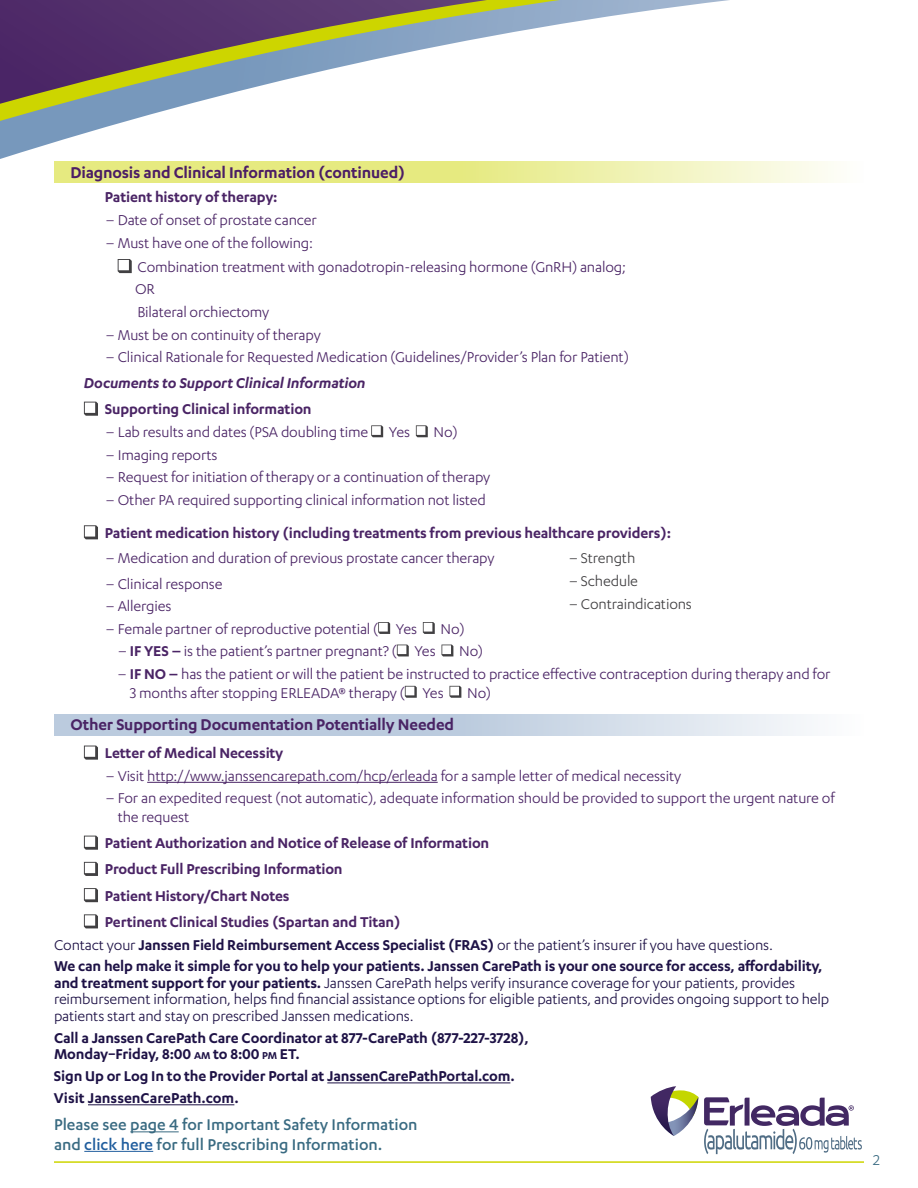
<style>
.page{position:relative;width:918px;height:1188px;background:#fff}
.page>*{position:absolute;margin:0;border:0;box-sizing:border-box;transform-origin:0 0}
.t1{font:500 18px/19.5px "Karbon";color:#3a6b82}
.t2{font:600 18px "Karbon";letter-spacing:-.01em;color:#4a2465}
.t3{font:600 18px "Karbon";letter-spacing:-.01em;color:#4b1d65}
.t4{font:16.5px/23.1px "Karbon";letter-spacing:-.01em;color:#4a2465}
.t5{font:600 16.5px/21.9px "Karbon";letter-spacing:-.01em;color:#1e1246}
.t6{font:600 16.5px/26.2px "Karbon";letter-spacing:-.01em;color:#4a2465}
.t7{font:16.5px/16.5px "Karbon";letter-spacing:-.01em;color:#1e1246}
.t8{font:italic 600 16.5px "Karbon";letter-spacing:-.01em;color:#4a2465}
.t9{font:16.5px "Karbon";letter-spacing:-.01em;color:#414042}
.t10{font:16.5px "Karbon";color:#3a6b82}
.s1{font-weight:600}
.s2{font-weight:400}
.s3{font-size:11.55px}
.s4{color:#215e9e}
</style>
<div class="page">
<hr style="left:54px;top:1161px;width:810px;height:2px;background:#cdd500">
<svg style="left:0;top:0;width:834px;height:162px"></svg>
<svg style="left:0;top:0;width:487px;height:104px"></svg>
<svg style="left:54px;top:714px;width:753px;height:22px;background:#c8d5e4"></svg>
<svg style="left:651px;top:1086px;width:47px;height:50px"></svg>
<svg style="left:704px;top:1097px;width:158px;height:57px"></svg>
<hr style="left:147px;top:782px;width:291px;height:1px;background:#4a2465">
<svg style="left:118px;top:259px;width:14px;height:14px"></svg>
<svg style="left:84px;top:402px;width:14px;height:14px"></svg>
<svg style="left:371px;top:425px;width:12px;height:12px"></svg>
<svg style="left:416px;top:425px;width:12px;height:12px"></svg>
<svg style="left:84px;top:525px;width:14px;height:14px"></svg>
<svg style="left:378px;top:622px;width:12px;height:12px"></svg>
<svg style="left:423px;top:622px;width:12px;height:12px"></svg>
<svg style="left:397px;top:645px;width:12px;height:11px"></svg>
<svg style="left:441px;top:645px;width:12px;height:11px"></svg>
<svg style="left:405px;top:686px;width:12px;height:12px"></svg>
<svg style="left:449px;top:686px;width:12px;height:12px"></svg>
<svg style="left:84px;top:746px;width:14px;height:14px"></svg>
<svg style="left:84px;top:836px;width:14px;height:14px"></svg>
<svg style="left:84px;top:862px;width:14px;height:14px"></svg>
<svg style="left:84px;top:888px;width:14px;height:14px"></svg>
<svg style="left:84px;top:914px;width:14px;height:14px"></svg>
<hr style="left:327px;top:1082px;width:183px;height:1px;background:#1e1246">
<hr style="left:88px;top:1104px;width:146px;height:1px;background:#1e1246">
<hr style="left:130px;top:1131px;width:49px;height:1px;background:#3a6b82">
<hr style="left:84px;top:1151px;width:69px;height:1px;background:#215e9e">
<svg style="left:54px;top:162px;width:780px;height:21px;background:#ebee9b"></svg>
<p class="t3" style="left:70px;top:162px;width:336px">Diagnosis and Clinical Information (continued)</p>
<p class="t6" style="left:105px;top:183px;width:174px">Patient history of therapy:</p>
<p class="t4" style="left:106px;top:208px;width:213px">– Date of onset of prostate cancer</p>
<p class="t4" style="left:135px;top:231px;width:492px;text-indent:-30px">– Must have one of the following:<br>Combination treatment with gonadotropin-releasing hormone (GnRH) analog; OR<br>Bilateral orchiectomy</p>
<p class="t4" style="left:106px;top:323px;width:217px">– Must be on continuity of therapy</p>
<p class="t4" style="left:106px;top:345px;width:525px">– Clinical Rationale for Requested Medication (Guidelines/Provider’s Plan for Patient)</p>
<p class="t8" style="left:84px;top:374px;width:283px">Documents to Support Clinical Information</p>
<p class="t6" style="left:105px;top:396px;width:208px">Supporting Clinical information</p>
<p class="t4" style="left:106px;top:420px;width:306px">– Lab results and dates (PSA doubling time Yes</p>
<p class="t4" style="left:434px;top:420px;width:25px">No)</p>
<p class="t4" style="left:106px;top:443px;width:114px">– Imaging reports</p>
<p class="t4" style="left:106px;top:465px;width:386px">– Request for initiation of therapy or a continuation of therapy</p>
<p class="t4" style="left:106px;top:488px;width:382px">– Other PA required supporting clinical information not listed</p>
<p class="t6" style="left:105px;top:519px;width:568px">Patient medication history (including treatments from previous healthcare providers):</p>
<p class="t4" style="left:106px;top:546px;width:391px">– Medication and duration of previous prostate cancer therapy</p>
<p class="t4" style="left:106px;top:572px;width:119px">– Clinical response</p>
<p class="t4" style="left:106px;top:594px;width:67px">– Allergies</p>
<p class="t4" style="left:106px;top:617px;width:313px">– Female partner of reproductive potential ( Yes</p>
<p class="t4" style="left:441px;top:617px;width:25px">No)</p>
<p class="t4" style="left:118px;top:639px;width:320px">– <span class="s1">IF YES –</span> is the patient’s partner pregnant? ( Yes</p>
<p class="t4" style="left:459px;top:639px;width:25px">No)</p>
<p class="t4" style="left:130px;top:664px;width:702px;line-height:18.8px;text-indent:-12px">– <span class="s1">IF NO –</span> has the patient or will the patient be instructed to practice effective contraception during therapy and for<br>3 months after stopping ERLEADA® therapy ( Yes</p>
<p class="t9" style="left:569px;top:549px;width:68px">– Strength</p>
<p class="t9" style="left:569px;top:572px;width:71px">– Schedule</p>
<p class="t9" style="left:569px;top:594px;width:125px">– Contraindications</p>
<p class="t4" style="left:467px;top:681px;width:25px">No)</p>
<p class="t2" style="left:70px;top:714px;width:385px">Other Supporting Documentation Potentially Needed</p>
<p class="t6" style="left:105px;top:739px;width:180px">Letter of Medical Necessity</p>
<p class="t4" style="left:106px;top:764px;width:577px">– Visit http://www.janssencarepath.com/hcp/erleada for a sample letter of medical necessity</p>
<p class="t4" style="left:118px;top:788px;width:719px;line-height:18.8px;text-indent:-12px">– For an expedited request (not automatic), adequate information should be provided to support the urgent nature of the request</p>
<p class="t6" style="left:105px;top:829px;width:386px">Patient Authorization and Notice of Release of Information Product Full Prescribing Information<br>Patient History/Chart Notes<br>Pertinent Clinical Studies (Spartan and Titan)</p>
<p class="t5" style="left:54px;top:933px;width:770px"><span class="s2">Contact your</span> Janssen Field Reimbursement Access Specialist (FRAS) <span class="s2">or the patient’s insurer if you have questions.<br></span>We can help make it simple for you to help your patients. Janssen CarePath is your one source for access, affordability,</p>
<p class="t7" style="left:54px;top:974px;width:777px"><span class="s1">and treatment support for your patients.</span> Janssen CarePath helps verify insurance coverage for your patients, provides reimbursement information, helps find financial assistance options for eligible patients, and provides ongoing support to help patients start and stay on prescribed Janssen medications.</p>
<p class="t5" style="left:54px;top:1029px;width:476px;line-height:16.5px">Call a Janssen CarePath Care Coordinator at 877-CarePath (877-227-3728),<br>Monday−Friday, 8:00 <span class="s3">am</span> to 8:00 <span class="s3">pm</span> ET.</p>
<p class="t5" style="left:54px;top:1065px;width:462px">Sign Up or Log In to the Provider Portal at JanssenCarePathPortal.com.<br>Visit JanssenCarePath.com.</p>
<p class="t1" style="left:54px;top:1114px;width:365px">Please see page 4 for Important Safety Information and <span class="s4">click here</span> for full Prescribing Information.</p>
<p class="t10" style="left:873px;top:1151px;width:8px">2</p>
</div>
